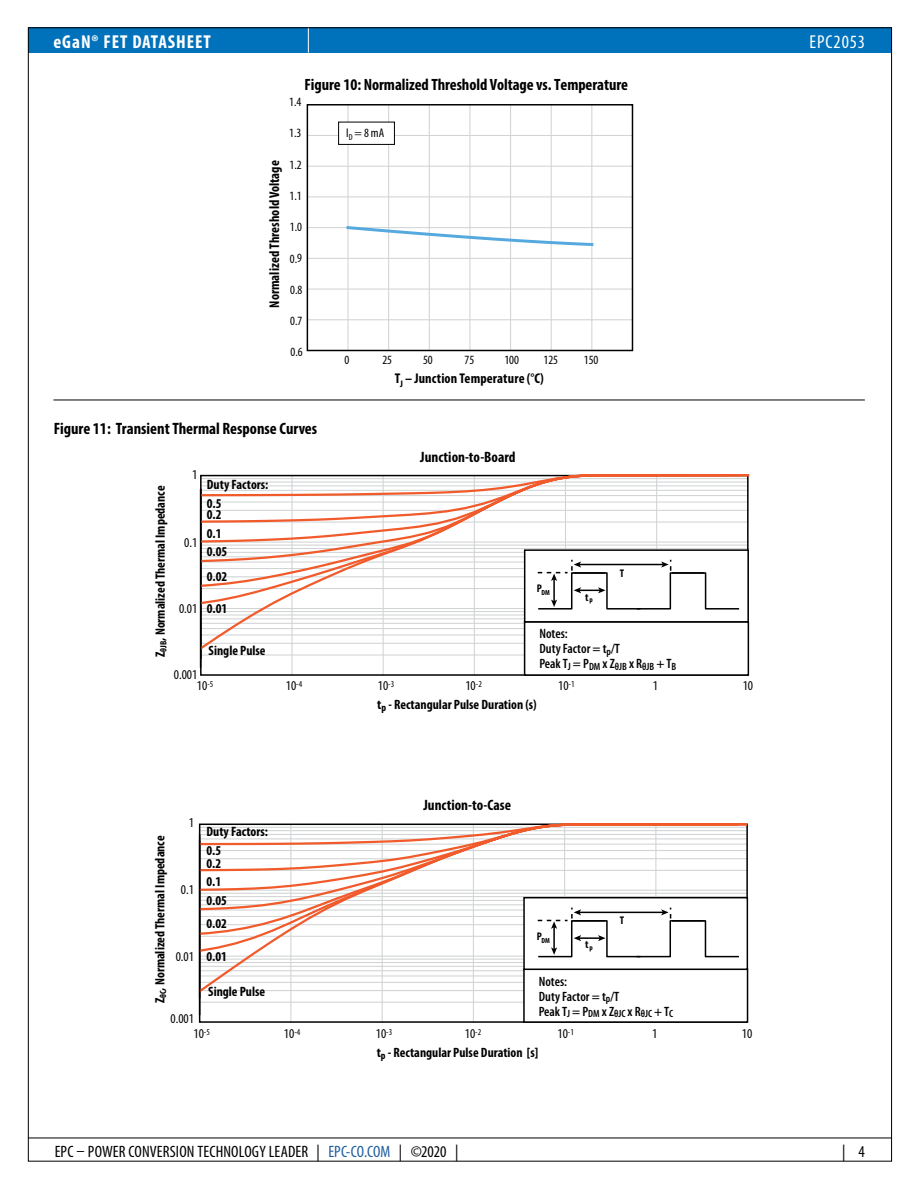
<style>
.page{position:relative;width:918px;height:1188px;background:#fff}
.page>*{position:absolute;margin:0;border:0;box-sizing:border-box;transform-origin:0 0}
.t1{font:700 condensed 18.75px "Myriad Pro";letter-spacing:.05em;color:#fff}
.t2{font:condensed 18.75px "Myriad Pro";letter-spacing:.05em;color:#fff}
.t3{font:condensed 16.5px "Myriad Pro";letter-spacing:.005em;color:#000}
.t4{font:700 condensed 16.5px "Myriad Pro";color:#000}
.t5{font:700 condensed 16.35px "Myriad Pro";letter-spacing:-.005em;color:#000}
.t6{font:700 condensed 15px "Myriad Pro";color:#000}
.t7{font:700 condensed 14.1px "Myriad Pro";color:#000}
.t8{font:700 condensed 13.5px/18.5px "Myriad Pro";color:#000}
.t9{font:600 condensed 13.5px/15px "Myriad Pro";color:#000}
.t10{font:condensed 13.5px "Myriad Pro";color:#000}
.t11{font:condensed 12.6px "Myriad Pro";color:#000}
.t12{font:700 condensed 11.1px "Myriad Pro";color:#000}
.t13{font:700 condensed 7.5px "Myriad Pro";color:#000}
.s1{color:#215e9e}
</style>
<div class="page">
<div style="left:28px;top:27px;width:864px;height:26px;background:#0072bc"></div>
<hr style="left:28px;top:1138px;width:864px;height:1px;background:#000">
<svg style="left:308px;top:29px;width:1px;height:24px"></svg>
<hr style="left:53px;top:400px;width:812px;height:1px;background:#000">
<hr style="left:291px;top:476px;width:2px;height:199px;background:#d1d3d4">
<hr style="left:383px;top:476px;width:1px;height:199px;background:#d1d3d4">
<hr style="left:474px;top:476px;width:1px;height:199px;background:#d1d3d4">
<hr style="left:201px;top:654px;width:547px;height:2px;background:#d1d3d4">
<hr style="left:200px;top:489px;width:2px;height:170px;background:#000">
<svg style="left:199px;top:474px;width:551px;height:178px"></svg>
<hr style="left:200px;top:489px;width:1px;height:179px;background:#000">
<div style="left:525px;top:622px;width:223px;height:53px;background:#fff"></div>
<div style="left:524px;top:621px;width:225px;height:55px;border:2px solid #000"></div>
<div style="left:525px;top:550px;width:223px;height:72px;background:#fff"></div>
<div style="left:524px;top:549px;width:225px;height:74px;border:2px solid #000"></div>
<svg style="left:537px;top:560px;width:203px;height:50px"></svg>
<hr style="left:290px;top:824px;width:1px;height:198px;background:#d1d3d4">
<hr style="left:382px;top:824px;width:1px;height:198px;background:#d1d3d4">
<hr style="left:473px;top:824px;width:1px;height:198px;background:#d1d3d4">
<hr style="left:200px;top:1002px;width:547px;height:1px;background:#d1d3d4">
<svg style="left:198px;top:823px;width:551px;height:172px"></svg>
<hr style="left:199px;top:834px;width:1px;height:181px;background:#000">
<div style="left:524px;top:969px;width:224px;height:53px;background:#fff"></div>
<div style="left:523px;top:969px;width:225px;height:54px;border:2px solid #000"></div>
<div style="left:524px;top:898px;width:223px;height:71px;background:#fff"></div>
<div style="left:523px;top:897px;width:225px;height:73px;border:2px solid #000"></div>
<svg style="left:537px;top:908px;width:202px;height:50px"></svg>
<hr style="left:347px;top:105px;width:2px;height:245px;background:#d1d3d4">
<hr style="left:388px;top:105px;width:1px;height:245px;background:#d1d3d4">
<hr style="left:429px;top:105px;width:1px;height:245px;background:#d1d3d4">
<hr style="left:469px;top:105px;width:1px;height:245px;background:#d1d3d4">
<hr style="left:510px;top:105px;width:1px;height:245px;background:#d1d3d4">
<hr style="left:551px;top:105px;width:1px;height:245px;background:#d1d3d4">
<hr style="left:591px;top:105px;width:1px;height:245px;background:#d1d3d4">
<hr style="left:307px;top:319px;width:325px;height:1px;background:#d1d3d4">
<hr style="left:307px;top:289px;width:325px;height:1px;background:#d1d3d4">
<hr style="left:307px;top:258px;width:325px;height:1px;background:#d1d3d4">
<hr style="left:307px;top:227px;width:325px;height:1px;background:#d1d3d4">
<hr style="left:307px;top:196px;width:325px;height:1px;background:#d1d3d4">
<hr style="left:307px;top:166px;width:325px;height:1px;background:#d1d3d4">
<hr style="left:307px;top:135px;width:325px;height:1px;background:#d1d3d4">
<svg style="left:346px;top:224px;width:248px;height:24px"></svg>
<div style="left:307px;top:104px;width:326px;height:247px;border:1px solid #000"></div>
<div style="left:339px;top:122px;width:55px;height:22px;background:#fff"></div>
<div style="left:338px;top:122px;width:57px;height:23px;border:1px solid #000"></div>
<h1 class="t1" style="left:53px;top:30px;width:159px">eGaN® FET DATASHEET</h1>
<h1 class="t2" style="left:810px;top:30px;width:57px">EPC2053</h1>
<p class="t5" style="left:305px;top:74px;width:325px">Figure 10: Normalized Threshold Voltage vs. Temperature</p>
<p class="t11" style="left:346px;top:125px;width:40px">I<sub>D</sub> = 8 mA</p>
<p class="t11" style="left:289px;top:94px;width:14px">1.4</p>
<p class="t11" style="left:289px;top:126px;width:14px">1.3</p>
<p class="t11" style="left:289px;top:157px;width:14px">1.2</p>
<p class="t11" style="left:290px;top:188px;width:14px">1.1</p>
<p class="t11" style="left:290px;top:219px;width:14px">1.0</p>
<p class="t11" style="left:290px;top:251px;width:14px">0.9</p>
<p class="t11" style="left:290px;top:282px;width:14px">0.8</p>
<p class="t11" style="left:290px;top:313px;width:14px">0.7</p>
<p class="t11" style="left:290px;top:345px;width:14px">0.6</p>
<p class="t7" style="left:266px;top:308px;width:149px;rotate:-90deg">Normalized Threshold Voltage</p>
<p class="t11" style="left:345px;top:353px;width:6px">0</p>
<p class="t11" style="left:382px;top:353px;width:11px">25</p>
<p class="t11" style="left:423px;top:353px;width:11px">50</p>
<p class="t11" style="left:465px;top:353px;width:11px">75</p>
<p class="t11" style="left:504px;top:353px;width:16px">100</p>
<p class="t11" style="left:544px;top:353px;width:16px">125</p>
<p class="t11" style="left:584px;top:353px;width:16px">150</p>
<p class="t4" style="left:54px;top:418px;width:265px">Figure 11: Transient Thermal Response Curves</p>
<p class="t10" style="left:192px;top:467px;width:7px">1</p>
<p class="t8" style="left:151px;top:657px;width:173px;rotate:-90deg">Z<sub>θJB</sub>, Normalized Thermal Impedance</p>
<p class="t8" style="left:207px;top:476px;width:63px">Duty Factors:<br>0.5</p>
<p class="t8" style="left:207px;top:505px;width:22px">0.2<br>0.1<br>0.05</p>
<p class="t8" style="left:207px;top:567px;width:22px">0.02</p>
<p class="t8" style="left:207px;top:599px;width:22px">0.01</p>
<p class="t8" style="left:209px;top:641px;width:59px">Single Pulse</p>
<p class="t10" style="left:184px;top:534px;width:15px">0.1</p>
<p class="t10" style="left:179px;top:600px;width:20px">0.01</p>
<p class="t10" style="left:174px;top:666px;width:25px">0.001</p>
<p class="t7" style="left:395px;top:370px;width:151px">T<sub>J</sub> – Junction Temperature (°C)</p>
<p class="t6" style="left:420px;top:448px;width:97px">Junction-to-Board</p>
<p class="t12" style="left:537px;top:581px;width:7px">P</p>
<p class="t13" style="left:541px;top:588px;width:10px">DM</p>
<p class="t12" style="left:585px;top:590px;width:9px">t<sub>p</sub></p>
<p class="t12" style="left:620px;top:566px;width:6px">T</p>
<p class="t9" style="left:539px;top:626px;width:138px">Notes:<br>Duty Factor = t<sub>p</sub>/T<br>Peak T<sub>J</sub> = P<sub>DM</sub> x Z<sub>θJB</sub> x R<sub>θJB</sub> + T<sub>B</sub></p>
<p class="t10" style="left:197px;top:677px;width:18px">10<sup>-5</sup></p>
<p class="t10" style="left:286px;top:677px;width:18px">10<sup>-4</sup></p>
<p class="t10" style="left:378px;top:677px;width:18px">10<sup>-3</sup></p>
<p class="t10" style="left:465px;top:677px;width:18px">10<sup>-2</sup></p>
<p class="t10" style="left:558px;top:677px;width:18px">10<sup>-1</sup></p>
<p class="t10" style="left:653px;top:677px;width:7px">1</p>
<p class="t10" style="left:743px;top:677px;width:12px">10</p>
<p class="t8" style="left:377px;top:695px;width:161px">t<sub>p</sub> - Rectangular Pulse Duration (s)</p>
<p class="t8" style="left:151px;top:1003px;width:169px;rotate:-90deg">Z<sub>θC</sub>, Normalized Thermal Impedance</p>
<p class="t10" style="left:189px;top:815px;width:7px">1</p>
<p class="t10" style="left:181px;top:881px;width:15px">0.1</p>
<p class="t10" style="left:176px;top:948px;width:20px">0.01</p>
<p class="t10" style="left:171px;top:1011px;width:25px">0.001</p>
<p class="t8" style="left:206px;top:822px;width:63px;line-height:19.4px">Duty Factors:<br>0.5</p>
<p class="t8" style="left:206px;top:871px;width:22px;line-height:19.2px">0.1<br>0.05</p>
<p class="t8" style="left:206px;top:914px;width:22px">0.02</p>
<p class="t8" style="left:206px;top:947px;width:22px">0.01</p>
<p class="t8" style="left:208px;top:982px;width:58px">Single Pulse</p>
<p class="t8" style="left:206px;top:854px;width:16px">0.2</p>
<p class="t6" style="left:423px;top:796px;width:89px">Junction-to-Case</p>
<p class="t12" style="left:537px;top:929px;width:7px">P</p>
<p class="t13" style="left:541px;top:935px;width:10px">DM</p>
<p class="t12" style="left:585px;top:938px;width:9px">t<sub>p</sub></p>
<p class="t12" style="left:620px;top:914px;width:6px">T</p>
<p class="t9" style="left:539px;top:974px;width:136px">Notes:<br>Duty Factor = t<sub>p</sub>/T<br>Peak T<sub>J</sub> = P<sub>DM</sub> x Z<sub>θJC</sub> x R<sub>θJC</sub> + T<sub>C</sub></p>
<p class="t10" style="left:194px;top:1025px;width:18px">10<sup>-5</sup></p>
<p class="t10" style="left:284px;top:1025px;width:18px">10<sup>-4</sup></p>
<p class="t10" style="left:376px;top:1025px;width:18px">10<sup>-3</sup></p>
<p class="t10" style="left:465px;top:1025px;width:18px">10<sup>-2</sup></p>
<p class="t10" style="left:558px;top:1025px;width:18px">10<sup>-1</sup></p>
<p class="t10" style="left:652px;top:1025px;width:7px">1</p>
<p class="t10" style="left:742px;top:1025px;width:12px">10</p>
<p class="t8" style="left:377px;top:1043px;width:163px">t<sub>p</sub> - Rectangular Pulse Duration [s]</p>
<p class="t3" style="left:55px;top:1142px;width:405px">EPC – POWER CONVERSION TECHNOLOGY LEADER | <span class="s1">EPC-CO.COM</span> | ©2020 |</p>
<p class="t3" style="left:842px;top:1142px;width:24px">| 4</p>
</div>
